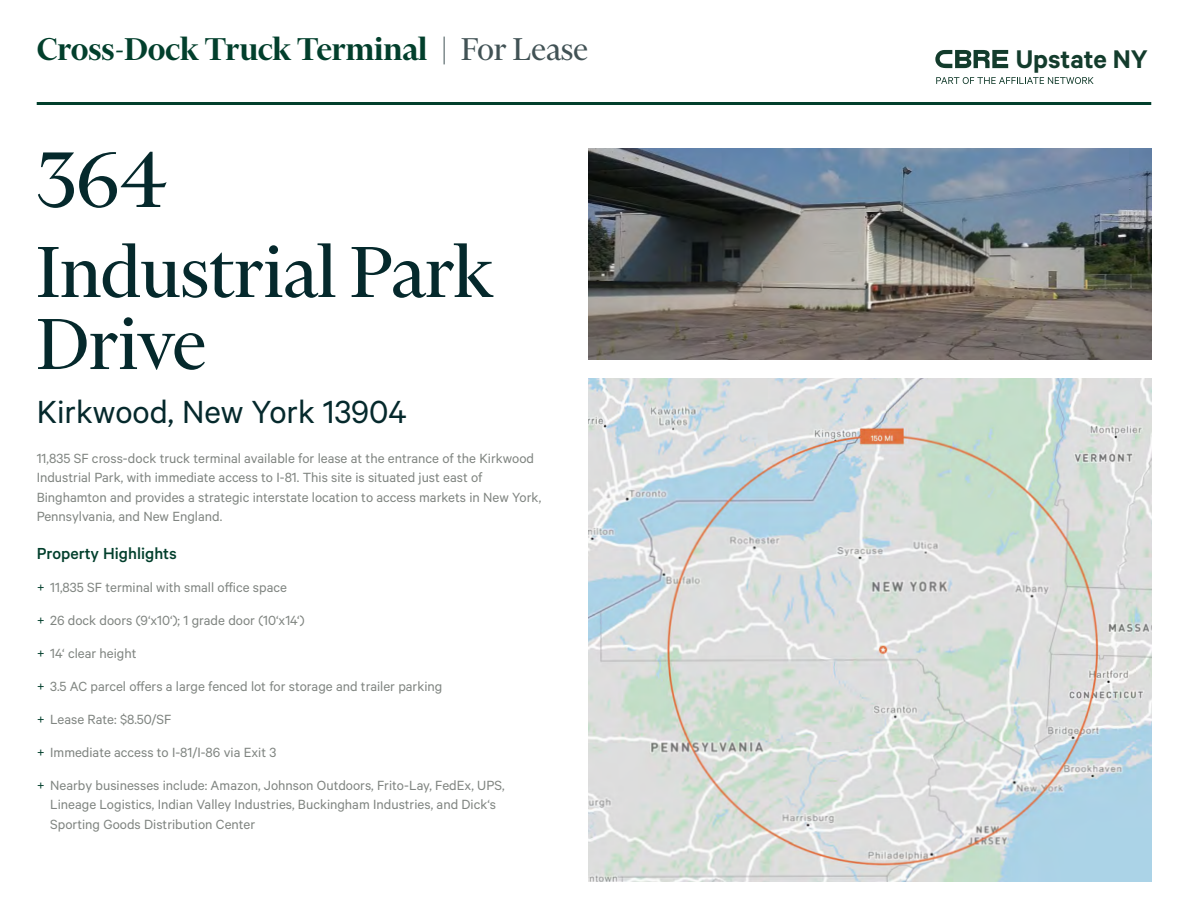
<style>
.page{position:relative;width:1188px;height:918px;background:#fff}
.page>*{position:absolute;margin:0;border:0;box-sizing:border-box;transform-origin:0 0}
.Heading_Large{font:90px "Financier Display";color:#05292c}
.Heading_Large-2{font:82.5px/72px "Financier Display";color:#05292c}
.t1{font:600 36px "Financier Display";color:#023f2c}
.Subheading_Large{font:36px "Calibre";color:#05292c}
.t2{font:600 28.8px "Calibre";color:#133c2c}
.Bullet_Heading{font:500 18px "Calibre";color:#023f2c}
.Body_Copy{font:15px/19.5px "Calibre";color:#808581}
.s1{font-weight:400;color:#415255}
.s2{color:#023f2c}
</style>
<div class="page">
<img style="left:588px;top:378px;width:563px;height:503px">
<hr style="left:37px;top:102px;width:1114px;height:3px;background:#023f2c">
<svg style="left:935px;top:50px;width:73px;height:18px"></svg>
<svg style="left:936px;top:77px;width:158px;height:7px"></svg>
<img style="left:588px;top:148px;width:563px;height:212px">
<p class="t1" style="left:37px;top:25px;width:553px">Cross-Dock Truck Terminal <span class="s1">| For Lease</span></p>
<p class="Heading_Large" style="left:37px;top:133px;width:133px">364</p>
<p class="Heading_Large-2" style="left:37px;top:236px;width:458px">Industrial Park<br>Drive</p>
<p class="Subheading_Large" style="left:37px;top:391px;width:372px">Kirkwood, New York 13904</p>
<p class="Body_Copy" style="left:37px;top:448px;width:506px">11,835 SF cross-dock truck terminal available for lease at the entrance of the Kirkwood Industrial Park, with immediate access to I-81. This site is situated just east of Binghamton and provides a strategic interstate location to access markets in New York, Pennsylvania, and New England.</p>
<p class="Bullet_Heading" style="left:37px;top:543px;width:142px">Property Highlights</p>
<p class="Body_Copy" style="left:37px;top:577px;width:252px"><span class="s2">+</span> 11,835 SF terminal with small office space</p>
<p class="Body_Copy" style="left:37px;top:610px;width:269px"><span class="s2">+</span> 26 dock doors (9‘x10‘); 1 grade door (10‘x14‘)</p>
<p class="Body_Copy" style="left:37px;top:643px;width:101px"><span class="s2">+</span> 14‘ clear height</p>
<p class="Body_Copy" style="left:37px;top:676px;width:407px"><span class="s2">+</span> 3.5 AC parcel offers a large fenced lot for storage and trailer parking</p>
<p class="Body_Copy" style="left:37px;top:709px;width:136px"><span class="s2">+</span> Lease Rate: $8.50/SF</p>
<p class="Body_Copy" style="left:37px;top:742px;width:241px"><span class="s2">+</span> Immediate access to I-81/I-86 via Exit 3</p>
<p class="Body_Copy" style="left:50px;top:775px;width:456px;text-indent:-14px"><span class="s2">+</span> Nearby businesses include: Amazon, Johnson Outdoors, Frito-Lay, FedEx, UPS,<br>Lineage Logistics, Indian Valley Industries, Buckingham Industries, and Dick‘s<br>Sporting Goods Distribution Center</p>
<p class="t2" style="left:1016px;top:42px;width:134px">Upstate NY</p>
</div>
